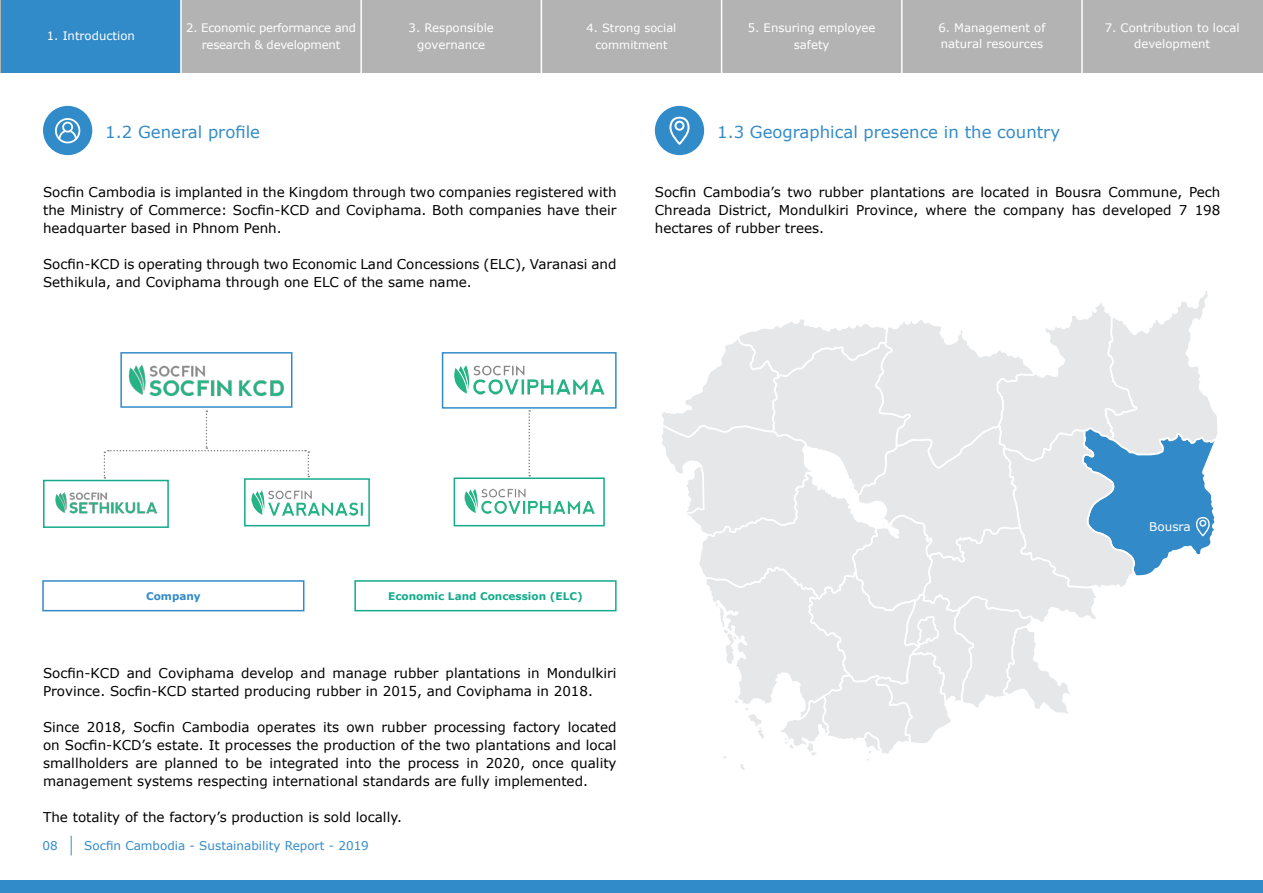
<style>
.page{position:relative;width:1263px;height:893px;background:#fff}
.page>*{position:absolute;margin:0;border:0;box-sizing:border-box;transform-origin:0 0}
.t1{font:16.5px "Verdana";color:#328bc9}
.t2{font:13.5px/18px "Verdana";color:#000;text-align:justify}
.t3{font:12px "Verdana";color:#328bc9}
.t4{font:12px "Verdana";color:#fff}
.t5{font:11.7px/16.5px "Verdana";color:#fff}
.t6{font:11.7px/16.5px "Verdana";letter-spacing:-.02em;color:#fff;text-align:center}
.t7{font:11.4px "Verdana";color:#fff}
.t8{font:700 10.5px "Verdana";color:#13ab8c}
.t9{font:700 10.5px "Verdana";color:#328bc9}
</style>
<div class="page">
<div style="left:0;top:0;width:1263px;height:72px;background:#b3b3b3"></div>
<div style="left:1px;top:0;width:179px;height:72px;background:#328bc9"></div>
<hr style="left:180px;top:0;width:2px;height:74px;background:#fff">
<hr style="left:360px;top:0;width:2px;height:74px;background:#fff">
<hr style="left:541px;top:0;width:1px;height:74px;background:#fff">
<hr style="left:721px;top:0;width:1px;height:74px;background:#fff">
<hr style="left:901px;top:0;width:1px;height:74px;background:#fff">
<hr style="left:1081px;top:0;width:2px;height:74px;background:#fff">
<div style="left:0;top:880px;width:1263px;height:13px;background:#328bc9"></div>
<div style="left:43px;top:106px;width:49px;height:49px;background:#328bc9;border-radius:50%"></div>
<svg style="left:55px;top:118px;width:25px;height:25px"></svg>
<div style="left:655px;top:106px;width:49px;height:49px;background:#328bc9;border-radius:50%"></div>
<svg style="left:669px;top:117px;width:20px;height:28px"></svg>
<svg style="left:43px;top:352px;width:327px;height:176px"></svg>
<svg style="left:441px;top:352px;width:176px;height:175px"></svg>
<svg style="left:42px;top:580px;width:263px;height:32px"></svg>
<svg style="left:354px;top:580px;width:263px;height:32px"></svg>
<svg style="left:662px;top:291px;width:555px;height:479px"></svg>
<svg style="left:71px;top:836px;width:1px;height:19px"></svg>
<p class="t5" style="left:47px;top:28px;width:89px">1. Introduction</p>
<p class="t6" style="left:186px;top:20px;width:171px">2. Economic performance and research &amp; development</p>
<p class="t1" style="left:105px;top:122px;width:156px">1.2 General profile</p>
<p class="t5" style="left:409px;top:20px;width:87px">3. Responsible</p>
<p class="t5" style="left:417px;top:37px;width:69px">governance</p>
<p class="t7" style="left:587px;top:21px;width:91px">4. Strong social</p>
<p class="t7" style="left:595px;top:37px;width:74px">commitment</p>
<p class="t5" style="left:748px;top:20px;width:129px">5. Ensuring employee</p>
<p class="t5" style="left:794px;top:37px;width:37px">safety</p>
<p class="t5" style="left:938px;top:19px;width:109px">6. Management of natural resources</p>
<p class="t5" style="left:1105px;top:19px;width:136px;text-align:center">7. Contribution to local development</p>
<p class="t1" style="left:717px;top:122px;width:344px">1.3 Geographical presence in the country</p>
<p class="t2" style="left:43px;top:184px;width:575px">Socfin Cambodia is implanted in the Kingdom through two companies registered with the Ministry of Commerce: Socfin-KCD and Coviphama. Both companies have their headquarter based in Phnom Penh.</p>
<p class="t2" style="left:43px;top:256px;width:575px">Socfin-KCD is operating through two Economic Land Concessions (ELC), Varanasi and<br>Sethikula, and Coviphama through one ELC of the same name.</p>
<p class="t2" style="left:655px;top:184px;width:567px">Socfin Cambodia’s two rubber plantations are located in Bousra Commune, Pech Chreada District, Mondulkiri Province, where the company has developed 7 198 hectares of rubber trees.</p>
<p class="t9" style="left:146px;top:589px;width:56px">Company</p>
<p class="t8" style="left:388px;top:589px;width:196px">Economic Land Concession (ELC)</p>
<p class="t2" style="left:43px;top:664px;width:575px">Socfin-KCD and Coviphama develop and manage rubber plantations in Mondulkiri<br>Province. Socfin-KCD started producing rubber in 2015, and Coviphama in 2018.</p>
<p class="t2" style="left:43px;top:718px;width:575px">Since 2018, Socfin Cambodia operates its own rubber processing factory located on Socfin-KCD’s estate. It processes the production of the two plantations and local smallholders are planned to be integrated into the process in 2020, once quality management systems respecting international standards are fully implemented.</p>
<p class="t2" style="left:43px;top:808px;width:360px">The totality of the factory’s production is sold locally.</p>
<p class="t3" style="left:43px;top:838px;width:17px">08</p>
<p class="t3" style="left:84px;top:838px;width:286px">Socfin Cambodia - Sustainability Report - 2019</p>
<p class="t4" style="left:1149px;top:519px;width:43px">Bousra</p>
</div>
